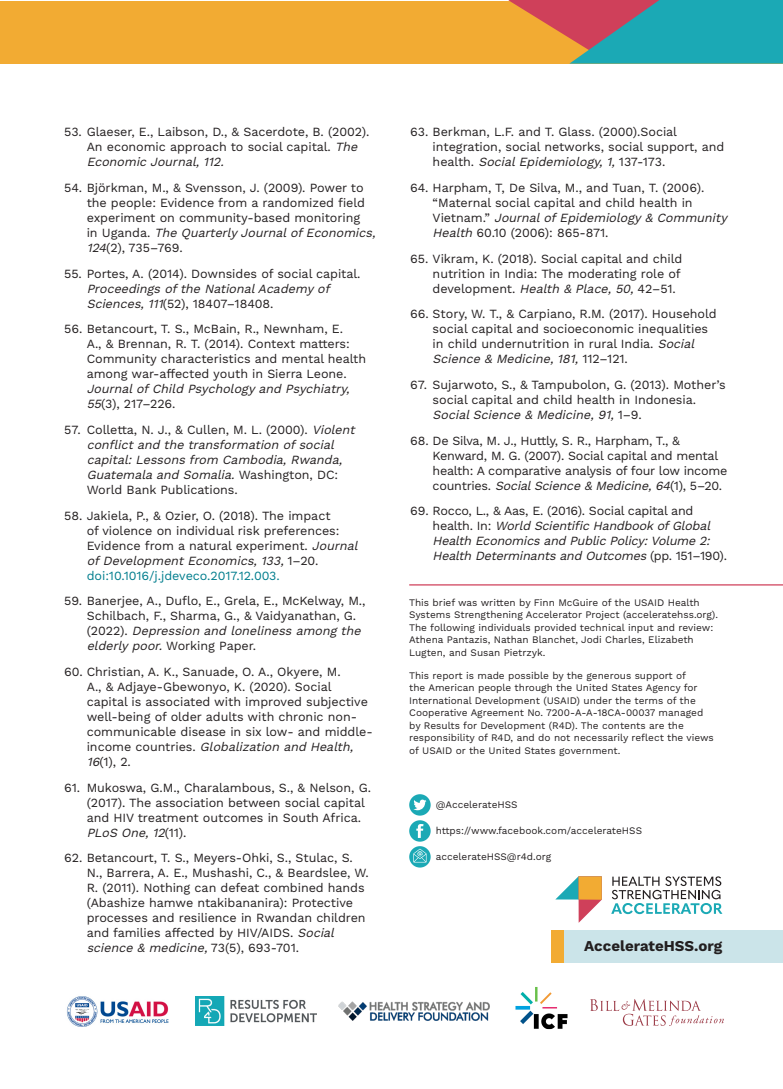
<style>
.page{position:relative;width:783px;height:1089px;background:#fff}
.page>*{position:absolute;margin:0;border:0;box-sizing:border-box;transform-origin:0 0}
.t1{font:700 15px "Work Sans";letter-spacing:-.005em;color:#231f20}
.t2{font:12.5px/15px "Work Sans";letter-spacing:-.005em;color:#231f20}
.t3{font:italic 12.5px/15px "Work Sans";color:#231f20}
.t4{font:10px/12.5px "Work Sans";color:#231f20}
.s1{font-style:italic}
.s2{font-style:normal}
.s3{color:#007d8d}
</style>
<div class="page">
<div style="left:0;top:1px;width:782px;height:63px;background:#f2ab33"></div>
<svg style="left:508px;top:0;width:274px;height:64px"></svg>
<svg style="left:555px;top:877px;width:46px;height:45px"></svg>
<div style="left:578px;top:876px;width:23px;height:23px;background:#f2ab33"></div>
<svg style="left:611px;top:876px;width:111px;height:38px"></svg>
<div style="left:564px;top:930px;width:218px;height:32px;background:#cbe4e9"></div>
<div style="left:551px;top:930px;width:13px;height:32px;background:#f2ab33"></div>
<img style="left:515px;top:987px;width:53px;height:43px">
<img style="left:338px;top:1001px;width:152px;height:20px">
<img style="left:195px;top:996px;width:122px;height:29px">
<img style="left:67px;top:996px;width:102px;height:31px">
<svg style="left:590px;top:999px;width:133px;height:27px"></svg>
<div style="left:409px;top:794px;width:21px;height:21px;background:#1ba9b5;border-radius:50%"></div>
<div style="left:409px;top:820px;width:21px;height:21px;background:#1ba9b5;border-radius:50%"></div>
<svg style="left:409px;top:846px;width:21px;height:21px"></svg>
<svg style="left:413px;top:799px;width:13px;height:11px"></svg>
<svg style="left:416px;top:824px;width:7px;height:14px"></svg>
<svg style="left:413px;top:848px;width:13px;height:14px"></svg>
<hr style="left:409px;top:584px;width:373px;height:1px;background:#cf405a">
<p class="t2" style="left:87px;top:125px;width:284px;text-indent:-23px">53. Glaeser, E., Laibson, D., &amp; Sacerdote, B. (2002).<br>An economic approach to social capital. <span class="s1">The<br>Economic Journal,112.</span></p>
<p class="t2" style="left:87px;top:181px;width:293px;text-indent:-23px">54. Björkman, M., &amp; Svensson, J. (2009). Power to the people: Evidence from a randomized field experiment on community-based monitoring<br>i n U g a n d a . <span class="s1">The QuarterlyJournalofEconomics, 124</span>(2), 735–769.</p>
<p class="t2" style="left:87px;top:266px;width:275px;text-indent:-23px">55. Portes, A. (2014). Downsides of social capital.<br><span class="s1">Proceedings ofthe NationalAcademyof<br>Sciences,111</span>(52), 18407–18408.</p>
<p class="t2" style="left:87px;top:322px;width:281px;text-indent:-23px">56. Betancourt, T. S., McBain, R., Newnham, E.<br>A., &amp; Brennan, R. T. (2014). Context matters:<br>Community characteristics and mental health among war-affected youth in Sierra Leone.<br><span class="s1">JournalofChild Psychologyand Psychiatry, 55</span>(3), 217–226.</p>
<p class="t3" style="left:87px;top:423px;width:273px;text-indent:-23px"><span class="s2">57. Colletta, N. J., &amp; Cullen, M. L. (2000).</span> Violent conflict and the transformation ofsocial capital: Lessons from Cambodia, Rwanda, Guatemalaand Somalia. <span class="s2">Was h i n gt o n , D C :<br>World Bank Publications.</span></p>
<p class="t2" style="left:87px;top:508px;width:276px;text-indent:-23px">58. Jakiela, P., &amp; Ozier, O. (2018). The impact<br>of violence on individual risk preferences:<br>Evidence from a natural experiment. <span class="s1">Journal ofDevelopment Economics,133,</span>1 – 2 0 . <span class="s3">doi:10.1016/j.jdeveco.2017.12.003.</span></p>
<p class="t2" style="left:87px;top:594px;width:280px;text-indent:-23px">59. Banerjee, A., Duflo, E., Grela, E., McKelway, M., Schilbach, F., Sharma, G., &amp; Vaidyanathan, G.<br>( 2 0 2 2 ) . <span class="s1">Depression and loneliness among the elderlypoor.</span> Working Paper.</p>
<p class="t2" style="left:87px;top:664px;width:287px;text-indent:-23px">60. Christian, A. K., Sanuade, O. A., Okyere, M.<br>A., &amp; Adjaye-Gbewonyo, K. (2020). Social capital is associated with improved subjective well-being of older adults with chronic non&shy;communicable disease in six low- and middle&shy;i n c o m e c o u n t r i e s . <span class="s1">Globalization and Health, 16</span>(1), 2.</p>
<p class="t2" style="left:87px;top:780px;width:286px;text-indent:-23px">61. Mukoswa, G.M., Charalambous, S., &amp; Nelson, G. (2017). The association between social capital and HIV treatment outcomes in South Africa.<br><span class="s1">PLoS One,12</span>( 1 1 ) .</p>
<p class="t2" style="left:87px;top:851px;width:283px;text-indent:-23px">62. Betancourt, T. S., Meyers-Ohki, S., Stulac, S.<br>N., Barrera, A. E., Mushashi, C., &amp; Beardslee, W.<br>R. (2011). Nothing can defeat combined hands (Abashize hamwe ntakibananira): Protective processes and resilience in Rwandan children and families affected by HIV/AIDS. <span class="s1">Social science &amp; medicine,</span>7 3 ( 5 ) , 6 9 3 -7 0 1 .</p>
<p class="t2" style="left:432px;top:125px;width:293px;text-indent:-22px">63. Berkman, L.F. and T. Glass. (2000).Social integration, social networks, social support, and h e a lt h . <span class="s1">SocialEpidemiology,1,</span> 1 3 7 - 1 7 3 .</p>
<p class="t2" style="left:432px;top:181px;width:299px;text-indent:-22px">64. Harpham, T, De Silva, M., and Tuan, T. (2006). “Maternal social capital and child health in<br>V i e t n a m .” <span class="s1">JournalofEpidemiology&amp; Community Health</span> 60.10 (2006): 865-871.</p>
<p class="t2" style="left:432px;top:251px;width:251px;text-indent:-22px">65. Vikram, K. (2018). Social capital and child nutrition in India: The moderating role of development. <span class="s1">Health &amp; Place, 50,</span> 42–51.</p>
<p class="t2" style="left:432px;top:307px;width:285px;text-indent:-22px">66. Story, W. T., &amp; Carpiano, R.M. (2017). Household social capital and socioeconomic inequalities in child undernutrition in rural India. <span class="s1">Social Science &amp; Medicine,181,</span> 1 1 2 – 1 2 1 .</p>
<p class="t2" style="left:432px;top:378px;width:294px;text-indent:-22px">67. Sujarwoto, S., &amp; Tampubolon, G. (2013). Mother’s social capital and child health in Indonesia.<br><span class="s1">SocialScience &amp; Medicine, 91,</span>1 – 9 .</p>
<p class="t2" style="left:432px;top:433px;width:296px;text-indent:-22px">68. De Silva, M. J., Huttly, S. R., Harpham, T., &amp; Kenward, M. G. (2007). Social capital and mental health: A comparative analysis of four low income c o u n t r i e s . <span class="s1">SocialScience &amp; Medicine,64</span>(1 ) , 5 – 2 0 .</p>
<p class="t3" style="left:432px;top:504px;width:296px;text-indent:-22px"><span class="s2">69. Rocco, L., &amp; Aas, E. (2016). Social capital and<br>h e a lt h . I n :</span> World Scientific HandbookofGlobal Health Economicsand Public Policy:Volume 2:<br>Health Determinantsand Outcomes<span class="s2">( p p . 1 5 1 – 1 9 0 ) .</span></p>
<p class="t4" style="left:409px;top:596px;width:310px">This brief was written by Finn McGuire of the USAID Health Systems Strengthening Accelerator Project (acceleratehss.org).<br>The following individuals provided technical input and review:<br>Athena Pantazis, Nathan Blanchet, Jodi Charles, Elizabeth Lugten, and Susan Pietrzyk.</p>
<p class="t4" style="left:409px;top:669px;width:306px">This report is made possible by the generous support of<br>the American people through the United States Agency for International Development (USAID) under the terms of the Cooperative Agreement No. 7200-A-A-18CA-00037 managed by Results for Development (R4D). The contents are the responsibility of R4D, and do not necessarily reflect the views of USAID or the United States government.</p>
<p class="t4" style="left:435px;top:799px;width:83px">@AccelerateHSS</p>
<p class="t4" style="left:435px;top:824px;width:208px">https://www.facebook.com/accelerateHSS</p>
<p class="t4" style="left:435px;top:850px;width:117px">accelerateHSS@r4d.org</p>
<p class="t1" style="left:584px;top:937px;width:139px">AccelerateHSS.org</p>
</div>
